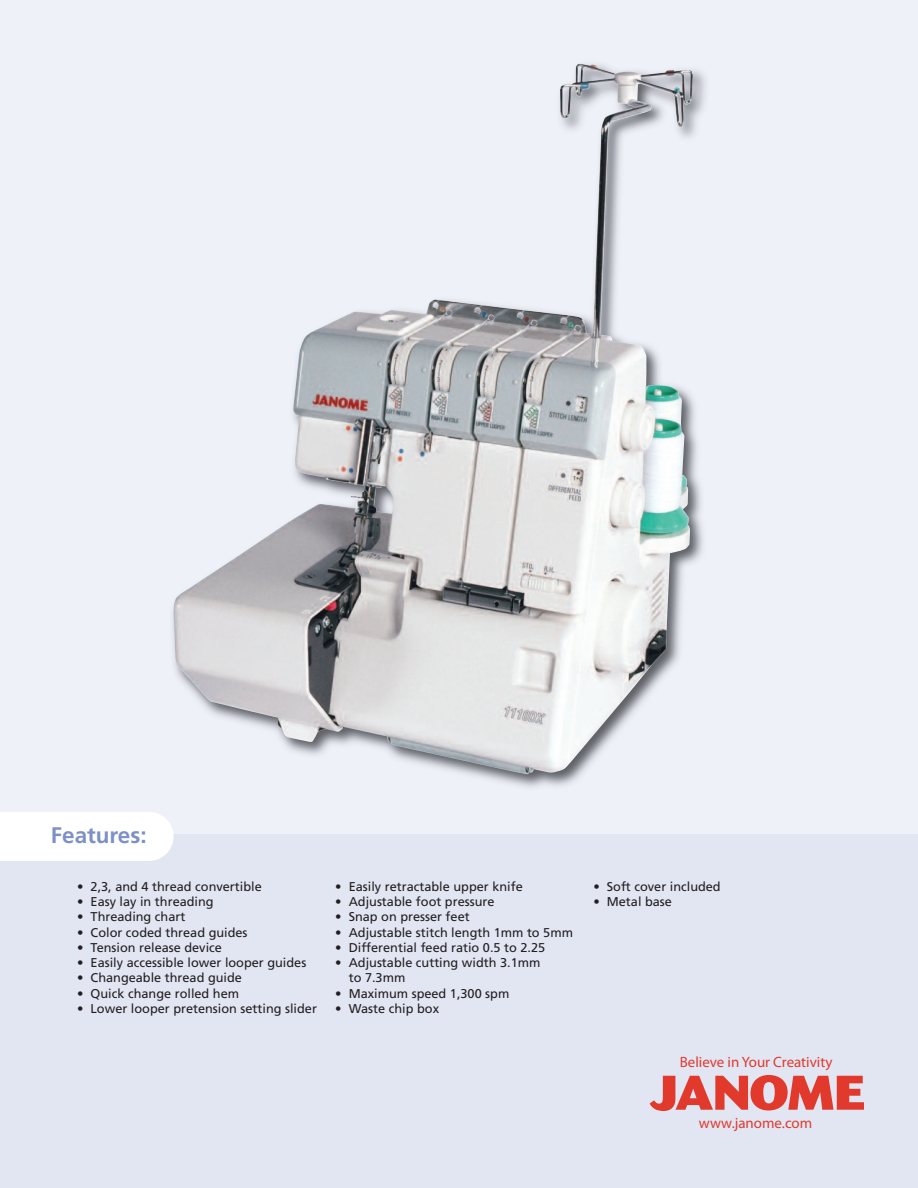
<style>
.page{position:relative;width:918px;height:1188px;background:#eff1f8}
.page>*{position:absolute;margin:0;border:0;box-sizing:border-box;transform-origin:0 0}
.t1{font:700 22.5px "Frutiger";color:#7d8fc8}
.t2{font:15px "Myriad Pro";color:#e13a2d}
.t3{font:12.75px/15.3px "Frutiger";color:#231f20}
</style>
<div class="page">
<div style="left:0;top:834px;width:918px;height:354px;background:#e2e6f3"></div>
<svg style="left:650px;top:1075px;width:214px;height:36px"></svg>
<div style="left:0;top:812px;width:174px;height:49px;background:#fff"></div>
<img style="left:172px;top:63px;width:534px;height:724px">
<img style="left:293px;top:64px;width:400px;height:710px">
<h1 class="t1" style="left:51px;top:826px;width:97px">Features:</h1>
<p class="t3" style="left:77px;top:880px;width:186px">• 2,3, and 4 thread convertible</p>
<p class="t3" style="left:77px;top:895px;width:138px">• Easy lay in threading</p>
<p class="t3" style="left:77px;top:910px;width:110px">• Threading chart</p>
<p class="t3" style="left:77px;top:925px;width:172px">• Color coded thread guides</p>
<p class="t3" style="left:77px;top:941px;width:146px">• Tension release device</p>
<p class="t3" style="left:77px;top:956px;width:231px">• Easily accessible lower looper guides</p>
<p class="t3" style="left:77px;top:971px;width:166px">• Changeable thread guide</p>
<p class="t3" style="left:77px;top:987px;width:164px">• Quick change rolled hem</p>
<p class="t3" style="left:77px;top:1002px;width:241px">• Lower looper pretension setting slider</p>
<p class="t3" style="left:335px;top:880px;width:189px">• Easily retractable upper knife</p>
<p class="t3" style="left:335px;top:895px;width:161px">• Adjustable foot pressure</p>
<p class="t3" style="left:335px;top:910px;width:136px">• Snap on presser feet</p>
<p class="t3" style="left:335px;top:925px;width:239px">• Adjustable stitch length 1mm to 5mm</p>
<p class="t3" style="left:335px;top:941px;width:211px">• Differential feed ratio 0.5 to 2.25</p>
<p class="t3" style="left:349px;top:956px;width:193px;text-indent:-13px">• Adjustable cutting width 3.1mm to 7.3mm</p>
<p class="t3" style="left:335px;top:987px;width:176px">• Maximum speed 1,300 spm</p>
<p class="t3" style="left:335px;top:1002px;width:105px">• Waste chip box</p>
<p class="t3" style="left:593px;top:880px;width:129px">• Soft cover included</p>
<p class="t3" style="left:593px;top:895px;width:80px">• Metal base</p>
<p class="t2" style="left:680px;top:1056px;width:154px">Believe in Your Creativity</p>
<p class="t2" style="left:699px;top:1117px;width:115px">www.janome.com</p>
</div>
